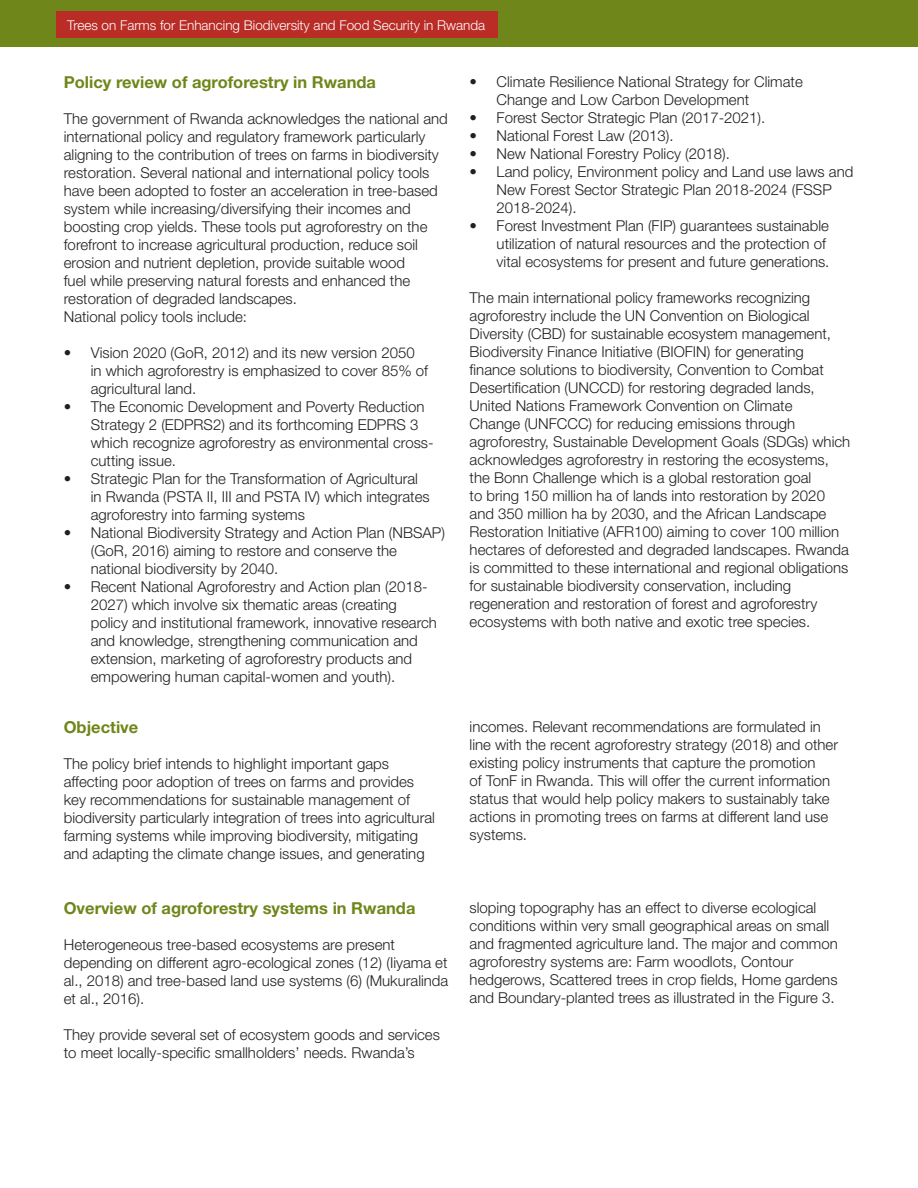
<style>
.page{position:relative;width:918px;height:1188px;background:#fff}
.page>*{position:absolute;margin:0;border:0;box-sizing:border-box;transform-origin:0 0}
.t1{font:700 16.5px "Helvetica Neue LT Std";color:#6f861a}
.t2{font:300 15px/18px "Helvetica Neue LT Std";color:#231f20}
.t3{font:300 13.5px "Helvetica Neue LT Std";color:#fff}
</style>
<div class="page">
<div style="left:0;top:0;width:918px;height:47px;background:#6f861a"></div>
<div style="left:56px;top:12px;width:441px;height:26px;background:#ba2c26"></div>
<p class="t3" style="left:67px;top:17px;width:420px">Trees on Farms for Enhancing Biodiversity and Food Security in Rwanda</p>
<p class="t1" style="left:64px;top:72px;width:314px">Policy review of agroforestry in Rwanda</p>
<p class="t2" style="left:64px;top:110px;width:386px">The government of Rwanda acknowledges the national and international policy and regulatory framework particularly aligning to the contribution of trees on farms in biodiversity restoration. Several national and international policy tools have been adopted to foster an acceleration in tree-based system while increasing/diversifying their incomes and boosting crop yields. These tools put agroforestry on the forefront to increase agricultural production, reduce soil erosion and nutrient depletion, provide suitable wood<br>fuel while preserving natural forests and enhanced the restoration of degraded landscapes.<br>National policy tools include:</p>
<p class="t2" style="left:91px;top:344px;width:339px;text-indent:-27px">• Vision 2020 (GoR, 2012) and its new version 2050 in which agroforestry is emphasized to cover 85% of agricultural land.</p>
<p class="t2" style="left:91px;top:398px;width:344px;text-indent:-27px">• The Economic Development and Poverty Reduction Strategy 2 (EDPRS2) and its forthcoming EDPRS 3 which recognize agroforestry as environmental cross&shy;cutting issue.</p>
<p class="t2" style="left:91px;top:470px;width:340px;text-indent:-27px">• Strategic Plan for the Transformation of Agricultural in Rwanda (PSTA II, III and PSTA IV) which integrates agroforestry into farming systems</p>
<p class="t2" style="left:91px;top:524px;width:356px;text-indent:-27px">• National Biodiversity Strategy and Action Plan (NBSAP) (GoR, 2016) aiming to restore and conserve the national biodiversity by 2040.</p>
<p class="t2" style="left:91px;top:578px;width:348px;text-indent:-27px">• Recent National Agroforestry and Action plan (2018- 2027) which involve six thematic areas (creating policy and institutional framework, innovative research and knowledge, strengthening communication and extension, marketing of agroforestry products and empowering human capital-women and youth).</p>
<p class="t1" style="left:64px;top:717px;width:76px">Objective</p>
<p class="t2" style="left:64px;top:755px;width:373px">The policy brief intends to highlight important gaps affecting poor adoption of trees on farms and provides key recommendations for sustainable management of biodiversity particularly integration of trees into agricultural farming systems while improving biodiversity, mitigating and adapting the climate change issues, and generating</p>
<p class="t1" style="left:64px;top:898px;width:353px">Overview of agroforestry systems in Rwanda</p>
<p class="t2" style="left:64px;top:936px;width:386px">Heterogeneous tree-based ecosystems are present depending on different agro-ecological zones (12) (Iiyama et al., 2018) and tree-based land use systems (6) (Mukuralinda et al., 2016).</p>
<p class="t2" style="left:64px;top:1026px;width:378px">They provide several set of ecosystem goods and services to meet locally-specific smallholders’ needs. Rwanda’s</p>
<p class="t2" style="left:497px;top:73px;width:308px;text-indent:-27px">• Climate Resilience National Strategy for Climate<br>Change and Low Carbon Development</p>
<p class="t2" style="left:470px;top:109px;width:297px">• Forest Sector Strategic Plan (2017-2021).</p>
<p class="t2" style="left:470px;top:127px;width:206px">• National Forest Law (2013).</p>
<p class="t2" style="left:470px;top:145px;width:262px">• New National Forestry Policy (2018).</p>
<p class="t2" style="left:497px;top:163px;width:358px;text-indent:-27px">• Land policy, Environment policy and Land use laws and<br>New Forest Sector Strategic Plan 2018-2024 (FSSP<br>2018-2024).</p>
<p class="t2" style="left:497px;top:217px;width:334px;text-indent:-27px">• Forest Investment Plan (FIP) guarantees sustainable utilization of natural resources and the protection of vital ecosystems for present and future generations.</p>
<p class="t2" style="left:470px;top:289px;width:382px">The main international policy frameworks recognizing agroforestry include the UN Convention on Biological Diversity (CBD) for sustainable ecosystem management, Biodiversity Finance Initiative (BIOFIN) for generating finance solutions to biodiversity, Convention to Combat Desertification (UNCCD) for restoring degraded lands, United Nations Framework Convention on Climate<br>Change (UNFCCC) for reducing emissions through agroforestry, Sustainable Development Goals (SDGs) which acknowledges agroforestry in restoring the ecosystems, the Bonn Challenge which is a global restoration goal<br>to bring 150 million ha of lands into restoration by 2020 and 350 million ha by 2030, and the African Landscape Restoration Initiative (AFR100) aiming to cover 100 million hectares of deforested and degraded landscapes. Rwanda is committed to these international and regional obligations for sustainable biodiversity conservation, including regeneration and restoration of forest and agroforestry ecosystems with both native and exotic tree species.</p>
<p class="t2" style="left:470px;top:718px;width:370px">incomes. Relevant recommendations are formulated in line with the recent agroforestry strategy (2018) and other existing policy instruments that capture the promotion<br>of TonF in Rwanda. This will offer the current information status that would help policy makers to sustainably take actions in promoting trees on farms at different land use systems.</p>
<p class="t2" style="left:470px;top:899px;width:370px">sloping topography has an effect to diverse ecological conditions within very small geographical areas on small and fragmented agriculture land. The major and common agroforestry systems are: Farm woodlots, Contour hedgerows, Scattered trees in crop fields, Home gardens and Boundary-planted trees as illustrated in the Figure 3.</p>
</div>
